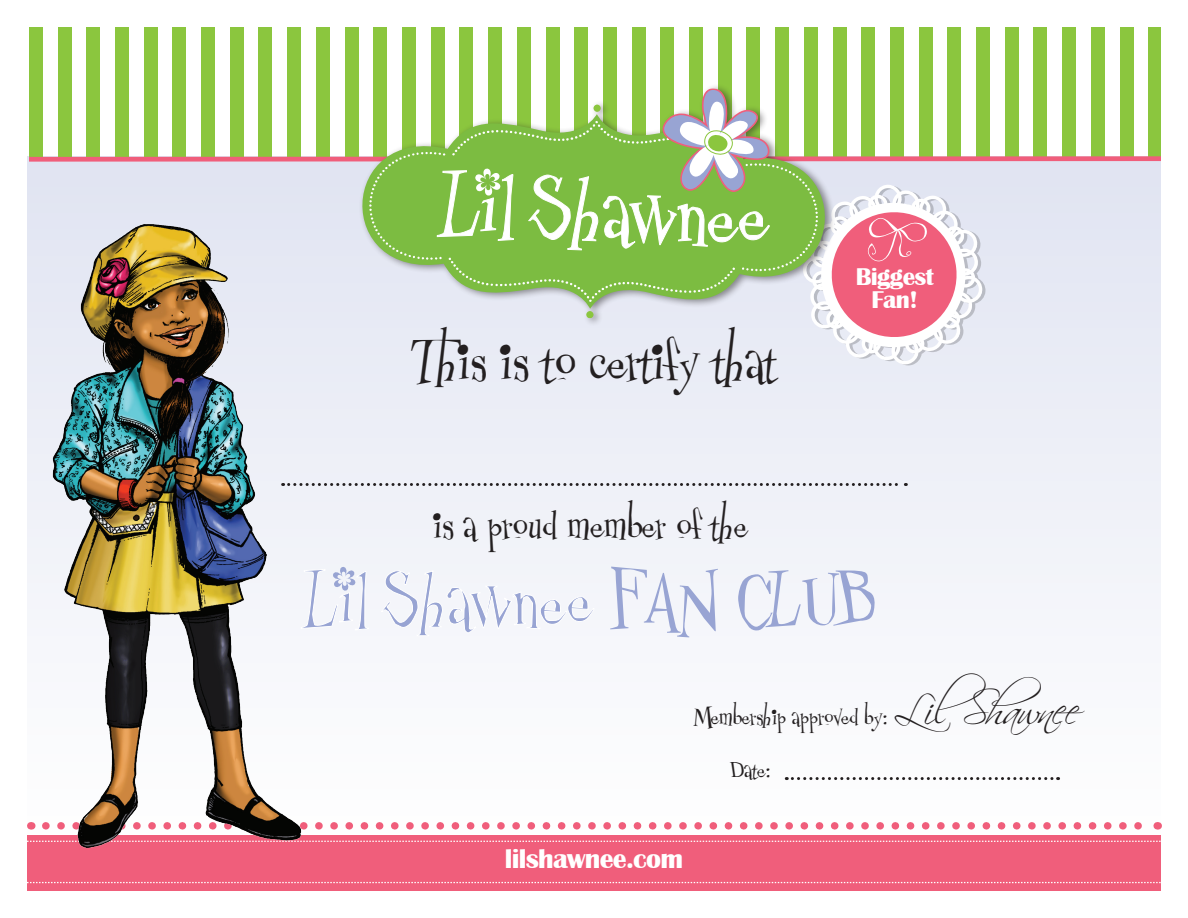
<style>
.page{position:relative;width:1188px;height:918px;background:#fff}
.page>*{position:absolute;margin:0;border:0;box-sizing:border-box;transform-origin:0 0}
.t1{font:53.55px "Cappio";color:#98a4d3}
.t2{font:42px "Cappio";color:#231f20}
.t3{font:42px "Scriptina";letter-spacing:-.055em;color:#231f20}
.t4{font:30px "Cappio";color:#231f20}
.t5{font:700 27.75px "Britannic";letter-spacing:-.025em;color:#fff}
.t6{font:700 24.9px/22.6px "Britannic";letter-spacing:-.025em;color:#fff;text-align:center}
.t7{font:18px "Cappio";color:#231f20}
</style>
<div class="page">
<div style="left:27px;top:157px;width:1134px;height:682px;background:#f4f5fa"></div>
<div style="left:29px;top:27px;width:13px;height:131px;background:#8bc63e"></div>
<div style="left:58px;top:27px;width:13px;height:131px;background:#8bc63e"></div>
<div style="left:87px;top:27px;width:13px;height:131px;background:#8bc63e"></div>
<div style="left:115px;top:27px;width:13px;height:131px;background:#8bc63e"></div>
<div style="left:144px;top:27px;width:13px;height:131px;background:#8bc63e"></div>
<div style="left:173px;top:27px;width:13px;height:131px;background:#8bc63e"></div>
<div style="left:202px;top:27px;width:13px;height:131px;background:#8bc63e"></div>
<div style="left:230px;top:27px;width:13px;height:131px;background:#8bc63e"></div>
<div style="left:259px;top:27px;width:13px;height:131px;background:#8bc63e"></div>
<div style="left:288px;top:27px;width:13px;height:131px;background:#8bc63e"></div>
<div style="left:316px;top:27px;width:13px;height:131px;background:#8bc63e"></div>
<div style="left:345px;top:27px;width:13px;height:131px;background:#8bc63e"></div>
<div style="left:374px;top:27px;width:13px;height:131px;background:#8bc63e"></div>
<div style="left:402px;top:27px;width:14px;height:131px;background:#8bc63e"></div>
<div style="left:431px;top:27px;width:13px;height:131px;background:#8bc63e"></div>
<div style="left:460px;top:27px;width:13px;height:131px;background:#8bc63e"></div>
<div style="left:489px;top:27px;width:13px;height:131px;background:#8bc63e"></div>
<div style="left:517px;top:27px;width:13px;height:131px;background:#8bc63e"></div>
<div style="left:546px;top:27px;width:13px;height:131px;background:#8bc63e"></div>
<div style="left:575px;top:27px;width:13px;height:131px;background:#8bc63e"></div>
<div style="left:603px;top:27px;width:13px;height:131px;background:#8bc63e"></div>
<div style="left:632px;top:27px;width:13px;height:131px;background:#8bc63e"></div>
<div style="left:661px;top:27px;width:13px;height:131px;background:#8bc63e"></div>
<div style="left:690px;top:27px;width:13px;height:131px;background:#8bc63e"></div>
<div style="left:718px;top:27px;width:13px;height:131px;background:#8bc63e"></div>
<div style="left:747px;top:27px;width:13px;height:131px;background:#8bc63e"></div>
<div style="left:776px;top:27px;width:13px;height:131px;background:#8bc63e"></div>
<div style="left:804px;top:27px;width:13px;height:131px;background:#8bc63e"></div>
<div style="left:833px;top:27px;width:13px;height:131px;background:#8bc63e"></div>
<div style="left:862px;top:27px;width:13px;height:131px;background:#8bc63e"></div>
<div style="left:890px;top:27px;width:13px;height:131px;background:#8bc63e"></div>
<div style="left:919px;top:27px;width:13px;height:131px;background:#8bc63e"></div>
<div style="left:948px;top:27px;width:13px;height:131px;background:#8bc63e"></div>
<div style="left:977px;top:27px;width:13px;height:131px;background:#8bc63e"></div>
<div style="left:1005px;top:27px;width:13px;height:131px;background:#8bc63e"></div>
<div style="left:1034px;top:27px;width:13px;height:131px;background:#8bc63e"></div>
<div style="left:1063px;top:27px;width:13px;height:131px;background:#8bc63e"></div>
<div style="left:1091px;top:27px;width:13px;height:131px;background:#8bc63e"></div>
<div style="left:1120px;top:27px;width:13px;height:131px;background:#8bc63e"></div>
<div style="left:1149px;top:27px;width:12px;height:131px;background:#8bc63e"></div>
<div style="left:27px;top:835px;width:1134px;height:56px;background:#f05e7b"></div>
<svg style="left:330px;top:822px;width:812px;height:8px"></svg>
<svg style="left:330px;top:483px;width:576px;height:3px"></svg>
<svg style="left:328px;top:841px;width:833px;height:1px"></svg>
<svg style="left:27px;top:882px;width:1134px;height:1px"></svg>
<img style="left:27px;top:365px;width:301px;height:483px">
<svg style="left:786px;top:777px;width:273px;height:3px"></svg>
<div style="left:359px;top:83px;width:477px;height:244px;background:#231f20;opacity:.5"></div>
<svg style="left:27px;top:88px;width:1134px;height:277px"></svg>
<svg style="left:381px;top:571px;width:213px;height:65px"></svg>
<svg style="left:301px;top:563px;width:68px;height:67px"></svg>
<h2 class="t2" style="left:411px;top:339px;width:367px">This is to certify that</h2>
<h3 class="t4" style="left:434px;top:509px;width:316px">is a proud member of the</h3>
<h3 class="t6" style="left:856px;top:266px;width:80px">Biggest<br>Fan!</h3>
<h1 class="t1" style="left:613px;top:573px;width:265px">FAN CLUB</h1>
<h2 class="t3" style="left:894px;top:684px;width:187px">LilShawnee</h2>
<p class="t7" style="left:696px;top:707px;width:194px">Membership approved by:</p>
<h3 class="t5" style="left:505px;top:844px;width:180px">lilshawnee.com</h3>
<p class="t7" style="left:732px;top:760px;width:40px">Date:</p>
</div>
